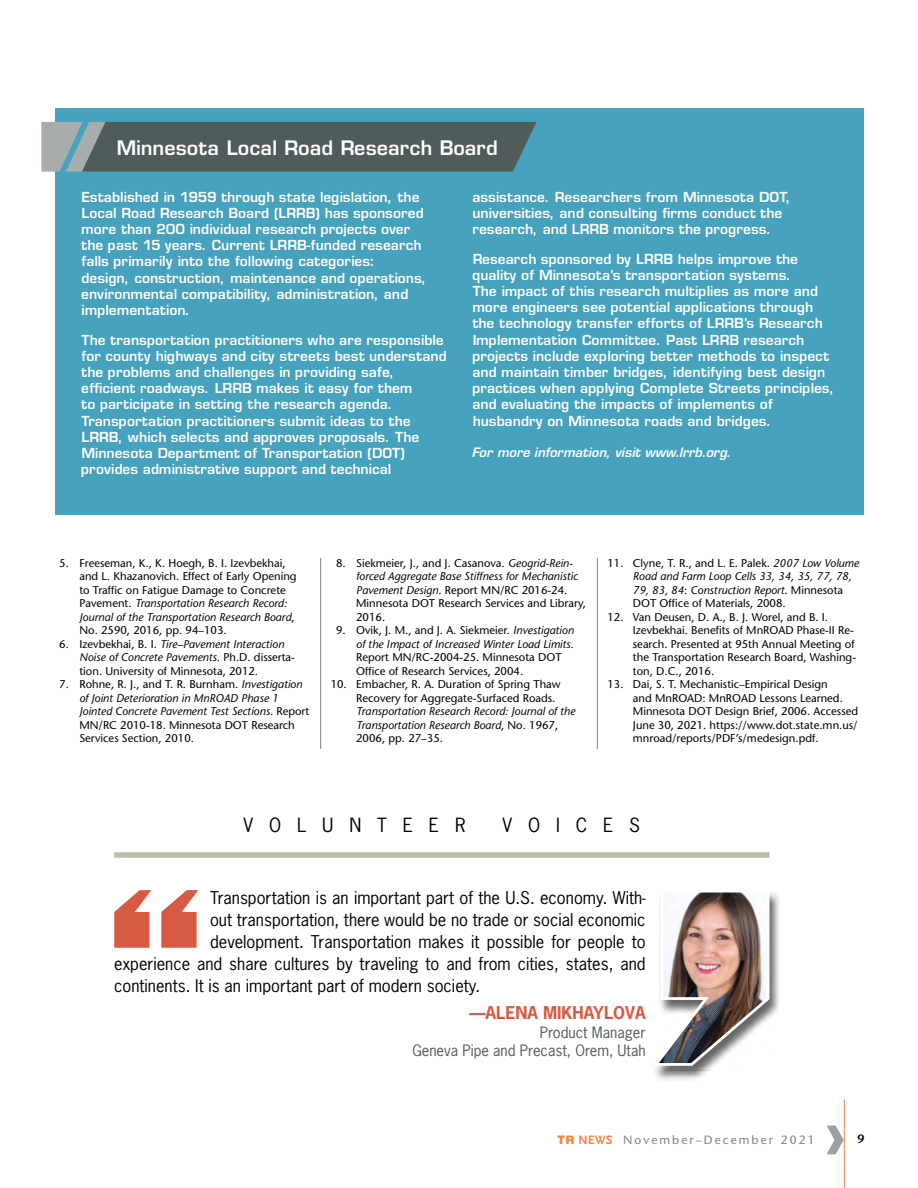
<style>
.page{position:relative;width:918px;height:1188px;background:#fff}
.page>*{position:absolute;margin:0;border:0;box-sizing:border-box;transform-origin:0 0}
.t1{font:700 70.5px "Frutiger";color:#9d9fa2}
.Box_head{font:600 19.5px "Eurostile";letter-spacing:.01em;color:#fff}
.Event_italics_-_cale{font:18.45px "News Gothic";letter-spacing:.86em;color:#000}
.t2{font:16.65px "News Gothic";color:#000}
.t3{font:700 16.65px "News Gothic";color:#d75b43}
.t4{font:14.7px "News Gothic";color:#4f5c5b}
.Box_Text{font:600 13.5px/16.2px "Eurostile";letter-spacing:.015em;color:#fff}
.Box_text_-_small{font:italic 600 12.75px "Eurostile";letter-spacing:.01em;color:#fff}
.t5{font:12px "Stone Sans";letter-spacing:.17em;color:#808285}
.t6{font:600 12px "Stone Sans";color:#000}
.Reference_text_clear{font:11.25px/13.5px "Stone Sans";color:#000}
.Reference_text_clear-2{font:italic 11.25px/13.5px "Stone Sans";color:#000}
.s1{font-style:italic}
.s2{font-style:normal}
.s3{font-family:"Nimbus San Nov D Blac";font-size:12.75px;color:#f58345}
.s4{font-family:"Scala Sans";font-weight:700;font-size:12.75px;color:#f58345}
</style>
<div class="page">
<hr style="left:844px;top:1099px;width:1px;height:89px;background:#f58345">
<hr style="left:597px;top:558px;width:1px;height:191px;background:#808285">
<hr style="left:320px;top:558px;width:1px;height:191px;background:#808285">
<div style="left:56px;top:108px;width:808px;height:407px;background:#47a2bd"></div>
<svg style="left:41px;top:122px;width:496px;height:50px;background:#576667"></svg>
<div style="left:114px;top:852px;width:656px;height:6px;background:#bebca9"></div>
<svg style="left:114px;top:890px;width:84px;height:58px"></svg>
<div style="left:651px;top:890px;width:131px;height:192px;background:#000;opacity:.6"></div>
<img style="left:651px;top:890px;width:121px;height:177px">
<p class="Box_head" style="left:115px;top:135px;width:383px">Minnesota Local Road Research Board</p>
<p class="Box_Text" style="left:81px;top:188px;width:347px">Established in 1959 through state legislation, the Local Road Research Board (LRRB) has sponsored more than 200 individual research projects over the past 15 years. Current LRRB-funded research falls primarily into the following categories:<br>design, construction, maintenance and operations, environmental compatibility, administration, and implementation.</p>
<p class="Box_Text" style="left:81px;top:331px;width:367px">The transportation practitioners who are responsible for county highways and city streets best understand the problems and challenges in providing safe, efficient roadways. LRRB makes it easy for them<br>to participate in setting the research agenda.<br>Transportation practitioners submit ideas to the LRRB, which selects and approves proposals. The Minnesota Department of Transportation (DOT) provides administrative support and technical</p>
<p class="Box_Text" style="left:472px;top:188px;width:320px">assistance. Researchers from Minnesota DOT, universities, and consulting firms conduct the research, and LRRB monitors the progress.</p>
<p class="Box_Text" style="left:472px;top:250px;width:364px">Research sponsored by LRRB helps improve the quality of Minnesota’s transportation systems.<br>The impact of this research multiplies as more and more engineers see potential applications through the technology transfer efforts of LRRB’s Research Implementation Committee. Past LRRB research projects include exploring better methods to inspect and maintain timber bridges, identifying best design practices when applying Complete Streets principles, and evaluating the impacts of implements of husbandry on Minnesota roads and bridges.</p>
<p class="Box_text_-_small" style="left:472px;top:444px;width:261px">For more information, visit www.lrrb.org.</p>
<p class="Reference_text_clear" style="left:79px;top:556px;width:219px;text-indent:-20px">5. Freeseman, K., K. Hoegh, B. I. Izevbekhai, and L. Khazanovich. Effect of Early Opening to Traffic on Fatigue Damage to Concrete Pavement. <span class="s1">Transportation Research Record:<br>Journal of the Transportation Research Board</span>, No. 2590, 2016, pp. 94–103.</p>
<p class="Reference_text_clear" style="left:79px;top:637px;width:217px;text-indent:-20px">6. Izevbekhai, B. I. <span class="s1">Tire–Pavement Interaction<br>Noise of Concrete Pavements</span>. Ph.D. disserta&shy;tion. University of Minnesota, 2012.</p>
<p class="Reference_text_clear" style="left:79px;top:678px;width:231px;text-indent:-20px">7. Rohne, R. J., and T. R. Burnham. <span class="s1">Investigation of Joint Deterioration in MnROAD Phase 1<br>Jointed Concrete Pavement Test Sections</span>. Report MN/RC 2010-18. Minnesota DOT Research Services Section, 2010.</p>
<p class="Reference_text_clear" style="left:356px;top:556px;width:231px;text-indent:-20px">8. Siekmeier, J., and J. Casanova. <span class="s1">Geogrid-Rein&shy;forced Aggregate Base Stiffness for Mechanistic Pavement Design</span>. Report MN/RC 2016-24.<br>Minnesota DOT Research Services and Library, 2016.</p>
<p class="Reference_text_clear" style="left:356px;top:624px;width:219px;text-indent:-20px">9. Ovik, J. M., and J. A. Siekmeier. <span class="s1">Investigation of the Impact of Increased Winter Load Limits</span>.<br>Report MN/RC-2004-25. Minnesota DOT Office of Research Services, 2004.</p>
<p class="Reference_text_clear" style="left:356px;top:678px;width:221px;text-indent:-25px">10. Embacher, R. A. Duration of Spring Thaw Recovery for Aggregate-Surfaced Roads.<br><span class="s1">Transportation Research Record: Journal of the Transportation Research Board</span>, No. 1967, 2006, pp. 27–35.</p>
<p class="Reference_text_clear-2" style="left:633px;top:556px;width:228px;text-indent:-25px"><span class="s2">11. Clyne, T. R., and L. E. Palek.</span> 2007 Low Volume Road and Farm Loop Cells 33, 34, 35, 77, 78, 79, 83, 84<span class="s2">:</span> Construction Report<span class="s2">. Minnesota DOT Office of Materials, 2008.</span></p>
<p class="Reference_text_clear" style="left:633px;top:610px;width:225px;text-indent:-25px">12. Van Deusen, D. A., B. J. Worel, and B. I.<br>Izevbekhai. Benefits of MnROAD Phase-II Re&shy;search. Presented at 95th Annual Meeting of the Transportation Research Board, Washing&shy;ton, D.C., 2016.</p>
<p class="Reference_text_clear" style="left:633px;top:678px;width:227px;text-indent:-25px">13. Dai, S. T. Mechanistic–Empirical Design<br>and MnROAD: MnROAD Lessons Learned.<br>Minnesota DOT Design Brief, 2006. Accessed June 30, 2021. https://www.dot.state.mn.us/ mnroad/reports/PDF’s/medesign.pdf.</p>
<p class="Event_italics_-_cale" style="left:244px;top:814px;width:224px">VOLUNTEER</p>
<p class="Event_italics_-_cale" style="left:503px;top:814px;width:139px">VOICES</p>
<p class="t2" style="left:210px;top:887px;width:437px">Transportation is an important part of the U.S. economy. With-</p>
<p class="t2" style="left:210px;top:909px;width:437px">out transportation, there would be no trade or social economic</p>
<p class="t2" style="left:210px;top:931px;width:437px">development. Transportation makes it possible for people to</p>
<p class="t2" style="left:114px;top:953px;width:533px">experience and share cultures by traveling to and from cities, states, and</p>
<p class="t2" style="left:114px;top:975px;width:368px">continents. It is an important part of modern society.</p>
<p class="t3" style="left:469px;top:1002px;width:178px">—ALENA MIKHAYLOVA</p>
<p class="t4" style="left:540px;top:1023px;width:107px">Product Manager</p>
<p class="t4" style="left:412px;top:1041px;width:235px">Geneva Pipe and Precast, Orem, Utah</p>
<h1 class="t1" style="left:824px;top:1093px;width:25px">›</h1>
<p class="t5" style="left:557px;top:1132px;width:259px"><span class="s3">TR</span> <span class="s4">NEWS</span> November–December 2021</p>
<p class="t6" style="left:858px;top:1131px;width:8px">9</p>
</div>
